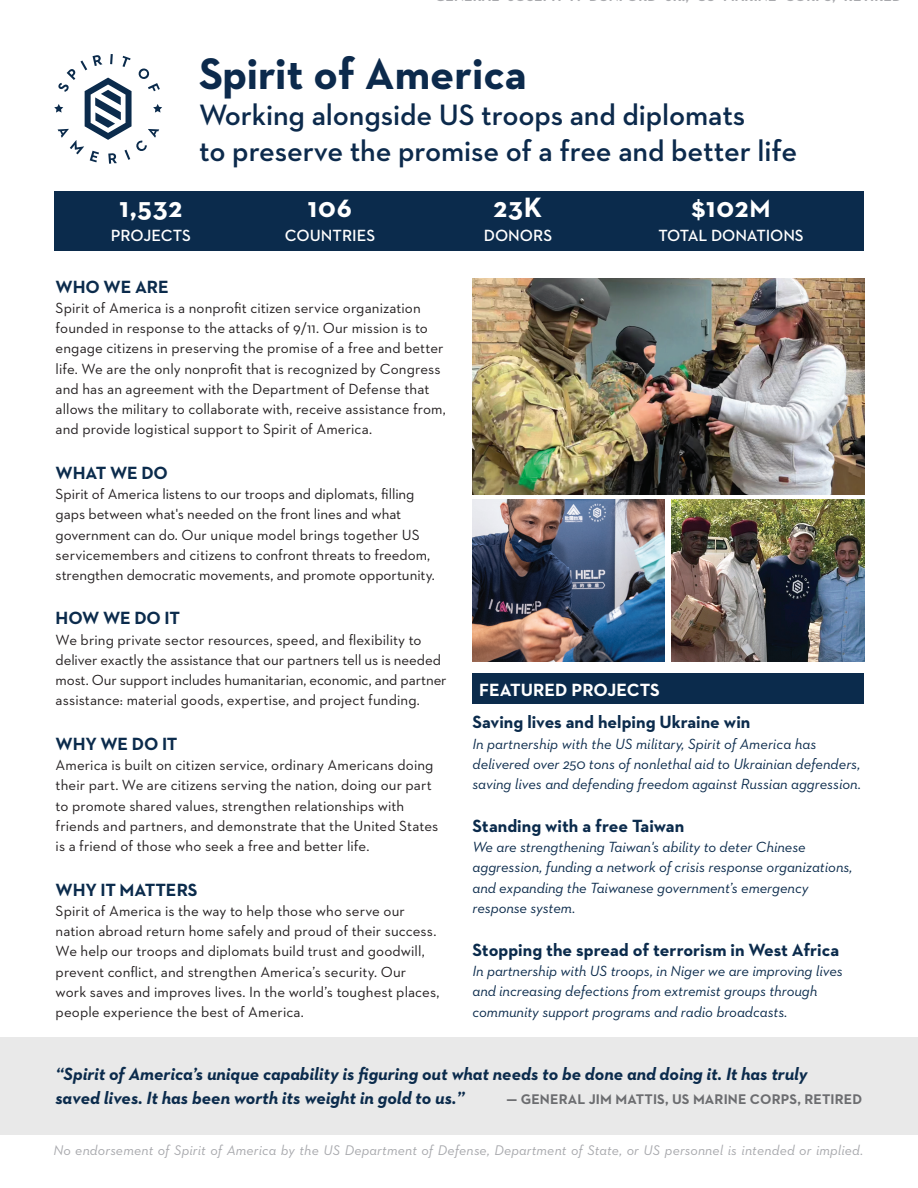
<style>
.page{position:relative;width:918px;height:1188px;background:#fff}
.page>*{position:absolute;margin:0;border:0;box-sizing:border-box;transform-origin:0 0}
.t1{font:700 45px "Neutraface 2 Text";color:#0c2a4c}
.t2{font:600 30px/36px "Neutraface 2 Text";letter-spacing:-.005em;color:#0c2a4c}
.t3{font:700 28.5px "Neutraface 2 Text";letter-spacing:.03em;color:#fff}
.t4{font:700 18px "Neutraface 2 Text";color:#0b2b4c}
.t5{font:italic 700 18px "Neutraface 2 Text";color:#0b2b4c}
.t6{font:700 18px "Neutraface 2 Text";color:#fff}
.t7{font:600 16.5px "Neutraface 2 Text";letter-spacing:-.005em;color:#fff}
.t8{font:15px/20.2px "Neutraface 2 Text";letter-spacing:.005em;color:#231f20}
.t9{font:italic 15px/20.2px "Neutraface 2 Text";letter-spacing:-.005em;color:#0b2b4c}
.Copy{font:italic 14.25px "Neutraface 2 Text";letter-spacing:.01em;color:#a8a9ad}
.t10{font:700 14.25px "Neutraface 2 Text";letter-spacing:.01em;color:#6c6d70}
.Large_Copy{font:700 14.25px "Neutraface 2 Text";color:#a8a9ad}
.s1{font-size:25.5px}
</style>
<div class="page">
<div style="left:472px;top:674px;width:392px;height:30px;background:#0b2b4c"></div>
<svg style="left:54px;top:54px;width:108px;height:110px"></svg>
<img style="left:672px;top:500px;width:192px;height:162px">
<img style="left:472px;top:279px;width:392px;height:216px">
<img style="left:472px;top:500px;width:193px;height:162px">
<div style="left:0;top:1037px;width:918px;height:97px;background:#e9e9e9"></div>
<div style="left:54px;top:192px;width:810px;height:59px;background:#0b2b4c"></div>
<p class="Large_Copy" style="left:686px;top:-13px;width:5px">,</p>
<p class="Large_Copy" style="left:832px;top:-13px;width:5px">,</p>
<p class="t1" style="left:199px;top:45px;width:329px">Spirit of America</p>
<p class="t2" style="left:199px;top:97px;width:600px">Working alongside US troops and diplomats<br>to preserve the promise of a free and better life</p>
<p class="t3" style="left:119px;top:189px;width:64px">1,532</p>
<p class="t7" style="left:111px;top:225px;width:82px">PROJECTS</p>
<p class="t3" style="left:308px;top:189px;width:46px">106</p>
<p class="t7" style="left:285px;top:225px;width:92px">COUNTRIES</p>
<p class="t3" style="left:494px;top:189px;width:50px">23K</p>
<p class="t7" style="left:484px;top:225px;width:70px">DONORS</p>
<p class="t3" style="left:692px;top:189px;width:81px">$102<span class="s1">M</span></p>
<p class="t7" style="left:658px;top:225px;width:147px">TOTAL DONATIONS</p>
<p class="t4" style="left:56px;top:275px;width:115px">WHO WE ARE</p>
<p class="t8" style="left:56px;top:298px;width:392px">Spirit of America is a nonprofit citizen service organization founded in response to the attacks of 9/11. Our mission is to engage citizens in preserving the promise of a free and better life. We are the only nonprofit that is recognized by Congress and has an agreement with the Department of Defense that allows the military to collaborate with, receive assistance from, and provide logistical support to Spirit of America.</p>
<p class="t4" style="left:56px;top:461px;width:114px">WHAT WE DO</p>
<p class="t8" style="left:56px;top:484px;width:381px">Spirit of America listens to our troops and diplomats, filling gaps between what's needed on the front lines and what government can do. Our unique model brings together US servicemembers and citizens to confront threats to freedom, strengthen democratic movements, and promote opportunity.</p>
<p class="t4" style="left:56px;top:607px;width:126px">HOW WE DO IT</p>
<p class="t8" style="left:56px;top:629px;width:393px">We bring private sector resources, speed, and flexibility to deliver exactly the assistance that our partners tell us is needed most. Our support includes humanitarian, economic, and partner assistance: material goods, expertise, and project funding.</p>
<p class="t4" style="left:56px;top:732px;width:123px">WHY WE DO IT</p>
<p class="t8" style="left:56px;top:755px;width:384px">America is built on citizen service, ordinary Americans doing their part. We are citizens serving the nation, doing our part to promote shared values, strengthen relationships with friends and partners, and demonstrate that the United States is a friend of those who seek a free and better life.</p>
<p class="t4" style="left:56px;top:878px;width:143px">WHY IT MATTERS</p>
<p class="t8" style="left:56px;top:900px;width:385px">Spirit of America is the way to help those who serve our nation abroad return home safely and proud of their success.<br>We help our troops and diplomats build trust and goodwill, prevent conflict, and strengthen America’s security. Our work saves and improves lives. In the world’s toughest places, people experience the best of America.</p>
<p class="t6" style="left:479px;top:678px;width:182px">FEATURED PROJECTS</p>
<p class="t4" style="left:472px;top:711px;width:279px">Saving lives and helping Ukraine win</p>
<p class="t9" style="left:472px;top:733px;width:390px">In partnership with the US military, Spirit of America has delivered over 250 tons of nonlethal aid to Ukrainian defenders, saving lives and defending freedom against Russian aggression.</p>
<p class="t4" style="left:472px;top:814px;width:213px">Standing with a free Taiwan</p>
<p class="t9" style="left:472px;top:837px;width:382px">We are strengthening Taiwan's ability to deter Chinese aggression, funding a network of crisis response organizations, and expanding the Taiwanese government’s emergency response system.</p>
<p class="t4" style="left:472px;top:938px;width:368px">Stopping the spread of terrorism in West Africa</p>
<p class="t9" style="left:472px;top:961px;width:372px">In partnership with US troops, in Niger we are improving lives and increasing defections from extremist groups through community support programs and radio broadcasts.</p>
<p class="t5" style="left:55px;top:1063px;width:754px">“Spirit of America’s unique capability is figuring out what needs to be done and doing it. It has truly</p>
<p class="t5" style="left:55px;top:1087px;width:411px">saved lives. It has been worth its weight in gold to us.”</p>
<p class="t10" style="left:506px;top:1090px;width:357px">— GENERAL JIM MATTIS, US MARINE CORPS, RETIRED</p>
<p class="Copy" style="left:53px;top:1142px;width:811px">No endorsement of Spirit of America by the US Department of Defense, Department of State, or US personnel is intended or implied.</p>
</div>
